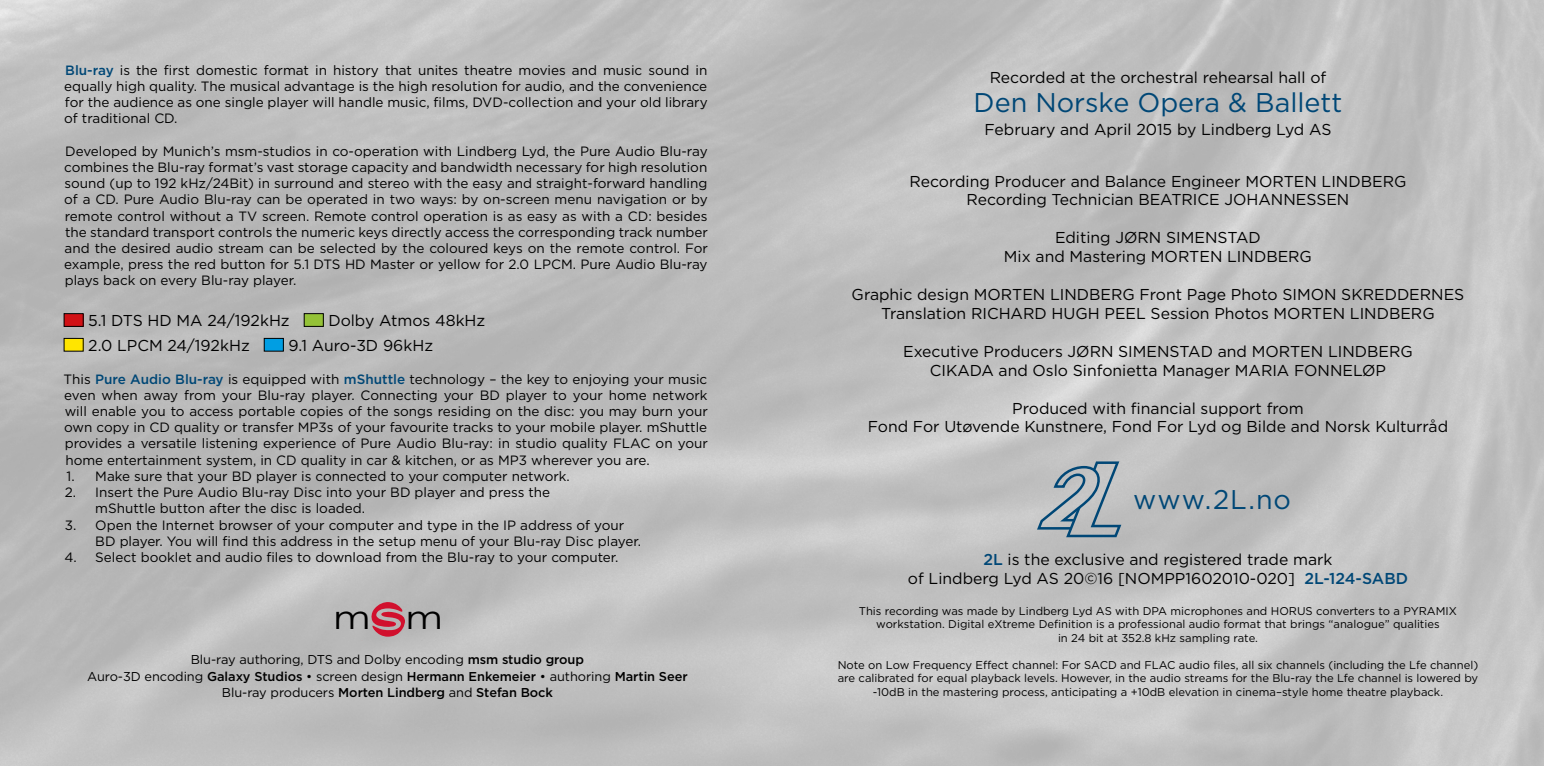
<style>
.page{position:relative;width:1544px;height:766px;background:#fff}
.page>*{position:absolute;margin:0;border:0;box-sizing:border-box;transform-origin:0 0}
.t1{font:32.18px "Century Gothic";color:#000;scale:1.22 1}
.t2{font:27px "Gotham";color:#004776}
.t3{font:15.75px/18.9px "Gotham";color:#000;text-align:center}
.t4{font:13.5px/16.2px "Gotham";color:#000;text-align:justify}
.t5{font:12.83px/16.7px "Gotham";letter-spacing:-.005em;color:#000;text-align:center}
.t6{font:11.25px/13.5px "Gotham";color:#000;text-align:center}
.s1{font-weight:500;color:#004776}
.s2{font-weight:500}
</style>
<div class="page">
<img style="left:0;top:0;width:1543px;height:765px">
<svg style="left:1035px;top:460px;width:88px;height:78px;background:#a0adb5"></svg>
<div style="left:64px;top:313px;width:19px;height:13px;background:#d11115"></div>
<div style="left:64px;top:313px;width:19px;height:13px;border:1px solid #000"></div>
<div style="left:304px;top:313px;width:19px;height:13px;background:#94c237"></div>
<div style="left:304px;top:313px;width:20px;height:13px;border:1px solid #000"></div>
<div style="left:64px;top:338px;width:19px;height:13px;background:#ffe500"></div>
<div style="left:64px;top:338px;width:19px;height:13px;border:1px solid #000"></div>
<div style="left:264px;top:338px;width:19px;height:13px;background:#009ee3"></div>
<div style="left:264px;top:338px;width:20px;height:13px;border:1px solid #000"></div>
<svg style="left:370px;top:602px;width:35px;height:34px"></svg>
<p class="t4" style="left:64px;top:61px;width:645px"><span class="s1">Blu-ray</span> is the first domestic format in history that unites theatre movies and music sound in equally high quality. The musical advantage is the high resolution for audio, and the convenience for the audience as one single player will handle music, films, DVD-collection and your old library of traditional CD.</p>
<p class="t4" style="left:64px;top:142px;width:645px">Developed by Munich’s msm-studios in co-operation with Lindberg Lyd, the Pure Audio Blu-ray combines the Blu-ray format’s vast storage capacity and bandwidth necessary for high resolution sound (up to 192 kHz/24Bit) in surround and stereo with the easy and straight-forward handling of a CD. Pure Audio Blu-ray can be operated in two ways: by on-screen menu navigation or by remote control without a TV screen. Remote control operation is as easy as with a CD: besides the standard transport controls the numeric keys directly access the corresponding track number and the desired audio stream can be selected by the coloured keys on the remote control. For example, press the red button for 5.1 DTS HD Master or yellow for 2.0 LPCM. Pure Audio Blu-ray plays back on every Blu-ray player.</p>
<p class="t3" style="left:88px;top:311px;width:203px">5.1 DTS HD MA 24/192kHz</p>
<p class="t3" style="left:328px;top:311px;width:158px">Dolby Atmos 48kHz</p>
<p class="t3" style="left:88px;top:336px;width:163px">2.0 LPCM 24/192kHz</p>
<p class="t3" style="left:288px;top:336px;width:146px">9.1 Auro-3D 96kHz</p>
<p class="t4" style="left:64px;top:370px;width:646px">This <span class="s1">Pure Audio Blu-ray</span> is equipped with <span class="s1">mShuttle</span> technology – the key to enjoying your music even when away from your Blu-ray player. Connecting your BD player to your home network will enable you to access portable copies of the songs residing on the disc: you may burn your own copy in CD quality or transfer MP3s of your favourite tracks to your mobile player. mShuttle provides a versatile listening experience of Pure Audio Blu-ray: in studio quality FLAC on your home entertainment system, in CD quality in car &amp; kitchen, or as MP3 wherever you are.</p>
<p class="t4" style="left:66px;top:467px;width:505px">1. Make sure that your BD player is connected to your computer network.</p>
<p class="t4" style="left:95px;top:484px;width:456px;text-indent:-30px">2. Insert the Pure Audio Blu-ray Disc into your BD player and press the mShuttle button after the disc is loaded.</p>
<p class="t4" style="left:95px;top:516px;width:547px;text-indent:-31px">3. Open the Internet browser of your computer and type in the IP address of your<br>BD player. You will find this address in the setup menu of your Blu-ray Disc player.</p>
<p class="t4" style="left:64px;top:548px;width:555px">4. Select booklet and audio files to download from the Blu-ray to your computer.</p>
<h1 class="t1" style="left:333px;top:594px;width:91px">m m</h1>
<p class="t5" style="left:87px;top:650px;width:602px">Blu-ray authoring, DTS and Dolby encoding <span class="s2">msm studio group<br></span>Auro-3D encoding <span class="s2">Galaxy Studios</span> • screen design <span class="s2">Hermann Enkemeier</span> • authoring <span class="s2">Martin Seer<br></span>Blu-ray producers <span class="s2">Morten Lindberg</span> and <span class="s2">Stefan Bock</span></p>
<p class="t3" style="left:989px;top:67px;width:338px">Recorded at the orchestral rehearsal hall of</p>
<h2 class="t2" style="left:973px;top:85px;width:370px">Den Norske Opera &amp; Ballett</h2>
<p class="t3" style="left:984px;top:119px;width:348px">February and April 2015 by Lindberg Lyd AS</p>
<p class="t3" style="left:909px;top:171px;width:498px">Recording Producer and Balance Engineer MORTEN LINDBERG<br>Recording Technician BEATRICE JOHANNESSEN</p>
<p class="t3" style="left:1004px;top:228px;width:309px">Editing JØRN SIMENSTAD<br>Mix and Mastering MORTEN LINDBERG</p>
<p class="t3" style="left:851px;top:284px;width:614px">Graphic design MORTEN LINDBERG Front Page Photo SIMON SKREDDERNES<br>Translation RICHARD HUGH PEEL Session Photos MORTEN LINDBERG</p>
<p class="t3" style="left:903px;top:341px;width:511px">Executive Producers JØRN SIMENSTAD and MORTEN LINDBERG<br>CIKADA and Oslo Sinfonietta Manager MARIA FONNELØP</p>
<p class="t3" style="left:867px;top:398px;width:582px">Produced with financial support from<br>Fond For Utøvende Kunstnere, Fond For Lyd og Bilde and Norsk Kulturråd</p>
<h2 class="t2" style="left:1133px;top:482px;width:159px">www.2L.no</h2>
<p class="t3" style="left:908px;top:549px;width:501px"><span class="s1">2L</span> is the exclusive and registered trade mark<br>of Lindberg Lyd AS 20©16 [NOMPP1602010-020] <span class="s1">2L-124-SABD</span></p>
<p class="t6" style="left:859px;top:603px;width:599px">This recording was made by Lindberg Lyd AS with DPA microphones and HORUS converters to a PYRAMIX workstation. Digital eXtreme Definition is a professional audio format that brings “analogue” qualities<br>in 24 bit at 352.8 kHz sampling rate.</p>
<p class="t6" style="left:837px;top:657px;width:642px">Note on Low Frequency Effect channel: For SACD and FLAC audio files, all six channels (including the Lfe channel) are calibrated for equal playback levels. However, in the audio streams for the Blu-ray the Lfe channel is lowered by -10dB in the mastering process, anticipating a +10dB elevation in cinema–style home theatre playback.</p>
</div>
